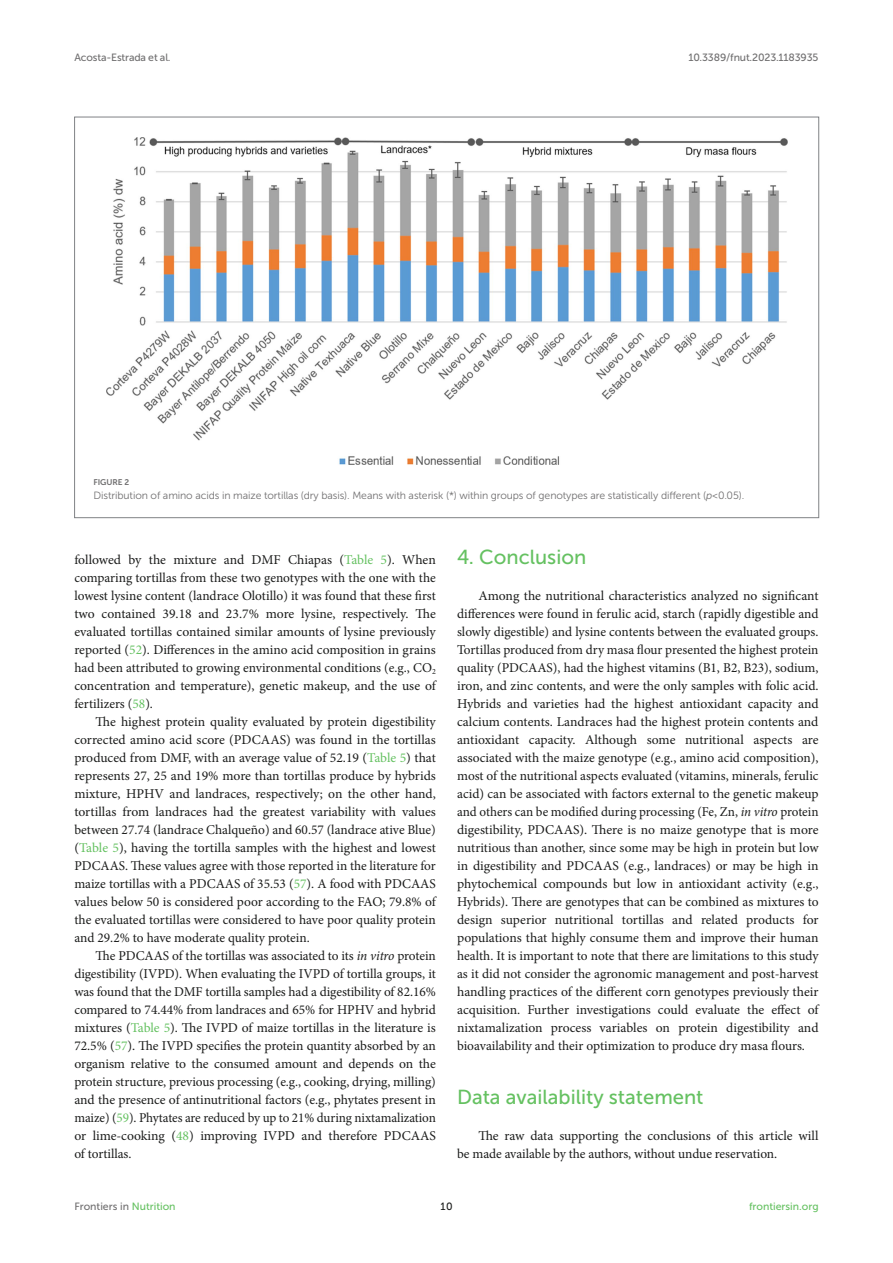
<style>
.page{position:relative;width:893px;height:1263px;background:#fff}
.page>*{position:absolute;margin:0;border:0;box-sizing:border-box;transform-origin:0 0}
.HEAD_1{font:20.25px "Museo Sans 500";color:#65c161}
.TEXT{font:13.5px/18px "Minion Pro";letter-spacing:-.005em;color:#1b1c1b;text-align:justify}
.TEXT_FLUSH{font:13.5px/18px "Minion Pro";letter-spacing:-.005em;color:#1b1c1b;text-align:justify}
.FIG_LEG{font:10.5px "Museo Sans 300";letter-spacing:-.01em;color:#706f70}
.t1{font:10.5px "Museo Sans 500";letter-spacing:-.015em;color:#706f70}
.t2{font:10.5px "Museo Sans 500";color:#65c161}
.t3{font:10.5px "Museo Sans 500";color:#1b1c1b}
.FIG_HD{font:8.25px "Museo Sans 700";letter-spacing:-.01em;color:#706f70}
.s1{font-style:italic}
.s2{color:#65c161}
</style>
<div class="page">
<img style="left:106px;top:137px;width:682px;height:328px">
<p class="t1" style="left:74px;top:51px;width:98px">Acosta-Estrada et al.</p>
<p class="t1" style="left:688px;top:51px;width:132px">10.3389/fnut.2023.1183935</p>
<p class="FIG_HD" style="left:94px;top:478px;width:37px">FIGURE 2</p>
<p class="FIG_LEG" style="left:94px;top:489px;width:652px">Distribution of amino acids in maize tortillas (dry basis). Means with asterisk (*) within groups of genotypes are statistically different (<span class="s1">p</span> &lt; 0.05).</p>
<p class="TEXT" style="left:74px;top:551px;width:363px">followed by the mixture and DMF Chiapas (<span class="s2">Table 5</span>). When comparing tortillas from these two genotypes with the one with the lowest lysine content (landrace Olotillo) it was found that these first two contained 39.18 and 23.7% more lysine, respectively. The evaluated tortillas contained similar amounts of lysine previously reported (<span class="s2">52</span>). Differences in the amino acid composition in grains had been attributed to growing environmental conditions (e.g., CO<sub>2 </sub>concentration and temperature), genetic makeup, and the use of fertilizers (<span class="s2">58</span>).</p>
<p class="TEXT" style="left:74px;top:713px;width:363px;text-indent:21px">The highest protein quality evaluated by protein digestibility corrected amino acid score (PDCAAS) was found in the tortillas produced from DMF, with an average value of 52.19 (<span class="s2">Table 5</span>) that represents 27, 25 and 19% more than tortillas produce by hybrids mixture, HPHV and landraces, respectively; on the other hand, tortillas from landraces had the greatest variability with values between 27.74 (landrace Chalqueño) and 60.57 (landrace ative Blue) (<span class="s2">Table 5</span>), having the tortilla samples with the highest and lowest PDCAAS. These values agree with those reported in the literature for maize tortillas with a PDCAAS of 35.53 (<span class="s2">57</span>). A food with PDCAAS values below 50 is considered poor according to the FAO; 79.8% of the evaluated tortillas were considered to have poor quality protein and 29.2% to have moderate quality protein.</p>
<p class="TEXT" style="left:74px;top:947px;width:363px;text-indent:21px">The PDCAAS of the tortillas was associated to its <span class="s1">in vitro</span> protein digestibility (IVPD). When evaluating the IVPD of tortilla groups, it was found that the DMF tortilla samples had a digestibility of 82.16% compared to 74.44% from landraces and 65% for HPHV and hybrid mixtures (<span class="s2">Table 5</span>). The IVPD of maize tortillas in the literature is 72.5% (<span class="s2">57</span>). The IVPD specifies the protein quantity absorbed by an organism relative to the consumed amount and depends on the protein structure, previous processing (e.g., cooking, drying, milling) and the presence of antinutritional factors (e.g., phytates present in maize) (<span class="s2">59</span>). Phytates are reduced by up to 21% during nixtamalization or lime-cooking (<span class="s2">48</span>) improving IVPD and therefore PDCAAS of tortillas.</p>
<p class="HEAD_1" style="left:457px;top:546px;width:131px">4. Conclusion</p>
<p class="TEXT_FLUSH" style="left:457px;top:587px;width:363px;text-indent:21px">Among the nutritional characteristics analyzed no significant differences were found in ferulic acid, starch (rapidly digestible and slowly digestible) and lysine contents between the evaluated groups.<br>Tortillas produced from dry masa flour presented the highest protein quality (PDCAAS), had the highest vitamins (B1, B2, B23), sodium, iron, and zinc contents, and were the only samples with folic acid.<br>Hybrids and varieties had the highest antioxidant capacity and calcium contents. Landraces had the highest protein contents and antioxidant capacity. Although some nutritional aspects are associated with the maize genotype (e.g., amino acid composition), most of the nutritional aspects evaluated (vitamins, minerals, ferulic acid) can be associated with factors external to the genetic makeup and others can be modified during processing (Fe, Zn, <span class="s1">in vitro</span> protein digestibility, PDCAAS). There is no maize genotype that is more nutritious than another, since some may be high in protein but low in digestibility and PDCAAS (e.g., landraces) or may be high in phytochemical compounds but low in antioxidant activity (e.g., Hybrids). There are genotypes that can be combined as mixtures to design superior nutritional tortillas and related products for populations that highly consume them and improve their human health. It is important to note that there are limitations to this study as it did not consider the agronomic management and post-harvest handling practices of the different corn genotypes previously their acquisition. Further investigations could evaluate the effect of nixtamalization process variables on protein digestibility and bioavailability and their optimization to produce dry masa flours.</p>
<p class="HEAD_1" style="left:457px;top:1086px;width:248px">Data availability statement</p>
<p class="TEXT_FLUSH" style="left:457px;top:1127px;width:363px;text-indent:21px">The raw data supporting the conclusions of this article will be made available by the authors, without undue reservation.</p>
<p class="t1" style="left:74px;top:1200px;width:103px">Frontiers in <span class="s2">Nutrition</span></p>
<p class="t3" style="left:440px;top:1200px;width:14px">10</p>
<p class="t2" style="left:749px;top:1200px;width:71px">frontiersin.org</p>
</div>
